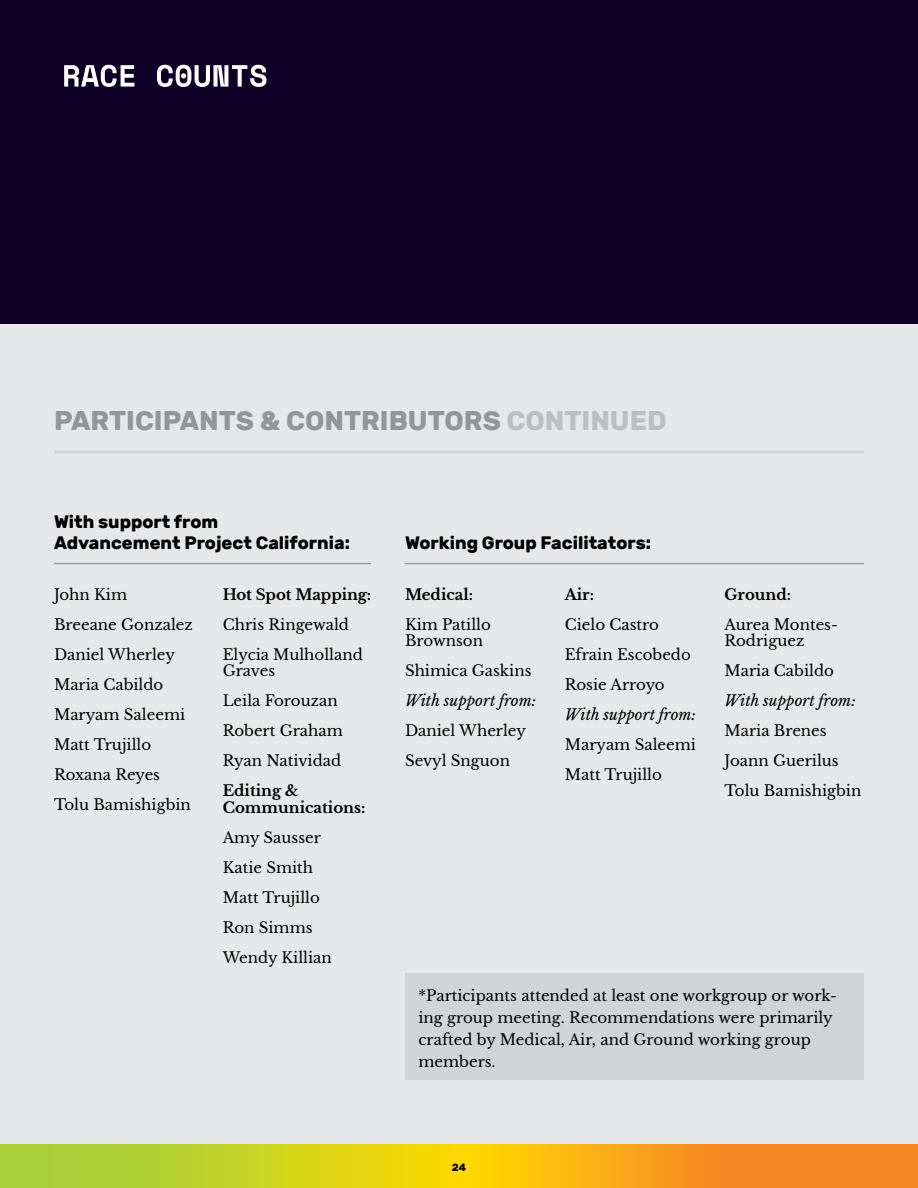
<style>
.page{position:relative;width:918px;height:1188px;background:#e6e7e8}
.page>*{position:absolute;margin:0;border:0;box-sizing:border-box;transform-origin:0 0}
.t1{font:700 27px "Rubik";color:#939598}
.t2{font:700 18px/21px "Rubik";color:#000}
.t3{font:15px/30px "Libre Baskerville";color:#000}
.t4{font:700 15px/16.5px "Libre Baskerville";color:#000}
.t5{font:italic 15px "Libre Baskerville";color:#000}
.t6{font:700 10.5px "Rubik";color:#000}
.s1{color:#bcbec0}
</style>
<div class="page">
<div style="left:0;top:0;width:918px;height:324px;background:#0e0027"></div>
<svg style="left:101px;top:65px;width:165px;height:22px"></svg>
<svg style="left:0;top:1145px;width:918px;height:43px;background:#e0b91d"></svg>
<hr style="left:54px;top:563px;width:317px;height:1px;background:#9c9ca1">
<hr style="left:405px;top:563px;width:459px;height:1px;background:#9c9ca1">
<div style="left:405px;top:973px;width:459px;height:107px;background:#d1d3d4"></div>
<hr style="left:54px;top:450px;width:810px;height:3px;background:#d1d3d4">
<h1 class="t1" style="left:54px;top:405px;width:614px">PARTICIPANTS &amp; CONTRIBUTORS <span class="s1">CONTINUED</span></h1>
<p class="t2" style="left:54px;top:512px;width:297px">With support from<br>Advancement Project California:</p>
<p class="t3" style="left:54px;top:579px;width:140px">John Kim<br>Breeane Gonzalez<br>Daniel Wherley<br>Maria Cabildo<br>Maryam Saleemi<br>Matt Trujillo<br>Roxana Reyes<br>Tolu Bamishigbin</p>
<p class="t4" style="left:223px;top:586px;width:150px">Hot Spot Mapping:</p>
<p class="t3" style="left:223px;top:609px;width:142px">Chris Ringewald<br>Elycia Mulholland</p>
<p class="t3" style="left:223px;top:656px;width:122px">Graves<br>Leila Forouzan<br>Robert Graham<br>Ryan Natividad</p>
<p class="t4" style="left:223px;top:782px;width:144px">Editing &amp;<br>Communications:</p>
<p class="t3" style="left:223px;top:822px;width:111px">Amy Sausser<br>Katie Smith<br>Matt Trujillo<br>Ron Simms<br>Wendy Killian</p>
<p class="t2" style="left:405px;top:533px;width:248px">Working Group Facilitators:</p>
<p class="t4" style="left:405px;top:586px;width:70px">Medical:</p>
<p class="t3" style="left:405px;top:616px;width:87px;line-height:16.5px">Kim Patillo<br>Brownson</p>
<p class="t3" style="left:405px;top:656px;width:128px">Shimica Gaskins</p>
<p class="t5" style="left:405px;top:692px;width:133px">With support from:</p>
<p class="t3" style="left:405px;top:716px;width:122px">Daniel Wherley<br>Sevyl Snguon</p>
<p class="t4" style="left:565px;top:586px;width:31px">Air:</p>
<p class="t3" style="left:565px;top:609px;width:128px">Cielo Castro<br>Efrain Escobedo<br>Rosie Arroyo</p>
<p class="t5" style="left:565px;top:705px;width:133px">With support from:</p>
<p class="t3" style="left:565px;top:729px;width:133px">Maryam Saleemi<br>Matt Trujillo</p>
<p class="t4" style="left:724px;top:586px;width:68px">Ground:</p>
<p class="t3" style="left:724px;top:616px;width:115px;line-height:16.5px">Aurea Montes-<br>Rodriguez</p>
<p class="t3" style="left:724px;top:656px;width:111px">Maria Cabildo</p>
<p class="t5" style="left:724px;top:692px;width:133px">With support from:</p>
<p class="t3" style="left:724px;top:716px;width:138px">Maria Brenes<br>Joann Guerilus<br>Tolu Bamishigbin</p>
<p class="t3" style="left:418px;top:985px;width:420px;line-height:21.8px">*Participants attended at least one workgroup or work&shy;ing group meeting. Recommendations were primarily crafted by Medical, Air, and Ground working group members.</p>
<p class="t6" style="left:452px;top:1161px;width:16px">24</p>
</div>
